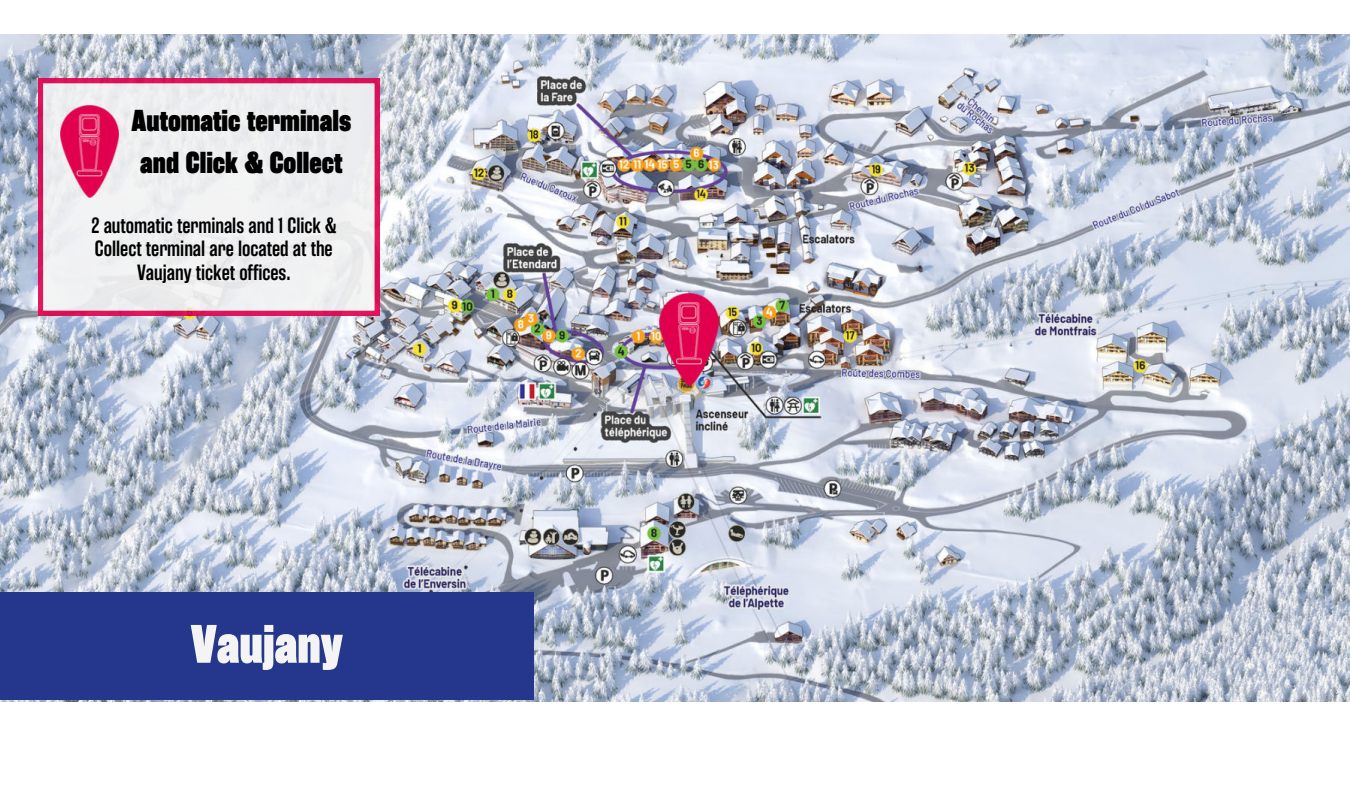
<style>
.page{position:relative;width:1350px;height:788px;background:#fff}
.page>*{position:absolute;margin:0;border:0;box-sizing:border-box;transform-origin:0 0}
.t1{font:800 54px "Rama Gothic E";color:#f4f4f4}
.t2{font:800 30.3px/41.7px "Rama Gothic E";color:#000}
.t3{font:600 22.05px/23.7px "Rama Gothic E";color:#000;text-align:center}
</style>
<div class="page">
<img style="left:0;top:34px;width:1350px;height:667px">
<img style="left:660px;top:293px;width:58px;height:92px">
<svg style="left:39px;top:79px;width:340px;height:236px"></svg>
<img style="left:60px;top:105px;width:59px;height:92px">
<div style="left:0;top:592px;width:533px;height:108px;background:#24378d"></div>
<h2 class="t2" style="left:132px;top:101px;width:221px">Automatic terminals and Click &amp; Collect</h2>
<p class="t3" style="left:91px;top:214px;width:246px">2 automatic terminals and 1 Click &amp;<br>Collect terminal are located at the<br>Vaujany ticket offices.</p>
<h1 class="t1" style="left:191px;top:612px;width:154px">Vaujany</h1>
</div>
